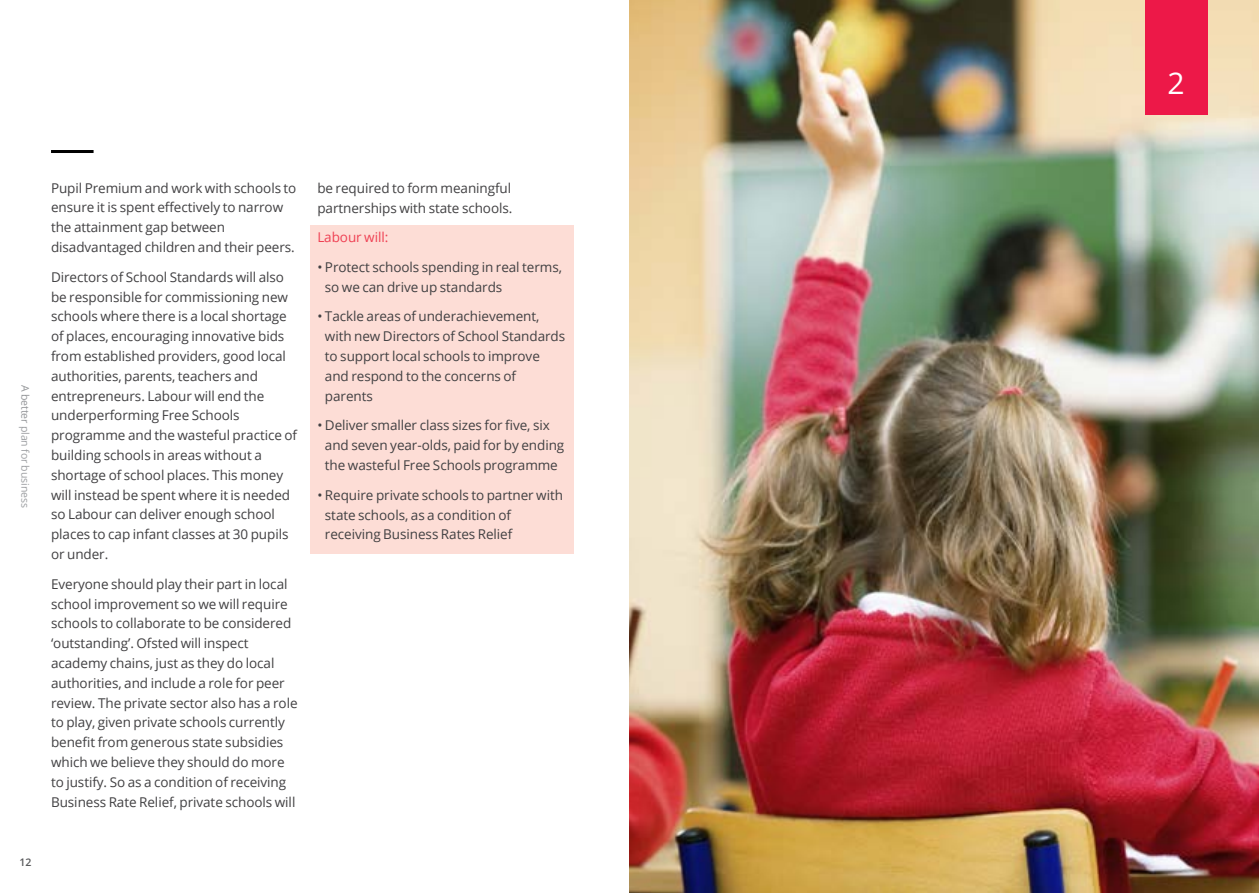
<style>
.page{position:relative;width:1259px;height:893px;background:#fff}
.page>*{position:absolute;margin:0;border:0;box-sizing:border-box;transform-origin:0 0}
.t1{font:30px "Open Sans";color:#fff}
.t2{font:13.5px/19.8px "Open Sans";letter-spacing:-.005em;color:#414042}
.t3{font:13.5px "Open Sans";letter-spacing:-.005em;color:#ef4053}
.t4{font:10.5px "Open Sans";color:#9d9fa2}
.t5{font:600 10.5px "Open Sans";color:#58595b}
.s1{color:#939598}
</style>
<div class="page">
<div style="left:310px;top:225px;width:263px;height:329px;background:#fdddd6"></div>
<hr style="left:51px;top:150px;width:43px;height:3px;background:#000">
<img style="left:629px;top:0;width:630px;height:893px">
<div style="left:1145px;top:0;width:63px;height:115px;background:#ed1848"></div>
<p class="t4" style="left:33px;top:385px;width:125px;rotate:90deg"><span class="s1">A better</span> plan for business</p>
<p class="t5" style="left:20px;top:855px;width:13px">12</p>
<p class="t2" style="left:51px;top:177px;width:247px">Pupil Premium and work with schools to ensure it is spent effectively to narrow the attainment gap between disadvantaged children and their peers.</p>
<p class="t2" style="left:51px;top:267px;width:248px">Directors of School Standards will also be responsible for commissioning new schools where there is a local shortage of places, encouraging innovative bids from established providers, good local authorities, parents, teachers and entrepreneurs. Labour will end the underperforming Free Schools programme and the wasteful practice of building schools in areas without a shortage of school places. This money will instead be spent where it is needed so Labour can deliver enough school places to cap infant classes at 30 pupils or under.</p>
<p class="t2" style="left:51px;top:574px;width:248px">Everyone should play their part in local school improvement so we will require schools to collaborate to be considered ‘outstanding’. Ofsted will inspect academy chains, just as they do local authorities, and include a role for peer review. The private sector also has a role to play, given private schools currently benefit from generous state subsidies which we believe they should do more to justify. So as a condition of receiving Business Rate Relief, private schools will</p>
<p class="t2" style="left:317px;top:178px;width:197px">be required to form meaningful partnerships with state schools.</p>
<p class="t3" style="left:317px;top:228px;width:72px">Labour will:</p>
<p class="t2" style="left:325px;top:257px;width:239px;text-indent:-8px">• Protect schools spending in real terms, so we can drive up standards</p>
<p class="t2" style="left:325px;top:306px;width:242px;text-indent:-8px">• Tackle areas of underachievement, with new Directors of School Standards to support local schools to improve and respond to the concerns of parents</p>
<p class="t2" style="left:325px;top:415px;width:241px;text-indent:-8px">• Deliver smaller class sizes for five, six and seven year-olds, paid for by ending the wasteful Free Schools programme</p>
<p class="t2" style="left:325px;top:485px;width:240px;text-indent:-8px">• Require private schools to partner with state schools, as a condition of receiving Business Rates Relief</p>
<h1 class="t1" style="left:1167px;top:62px;width:19px">2</h1>
</div>
